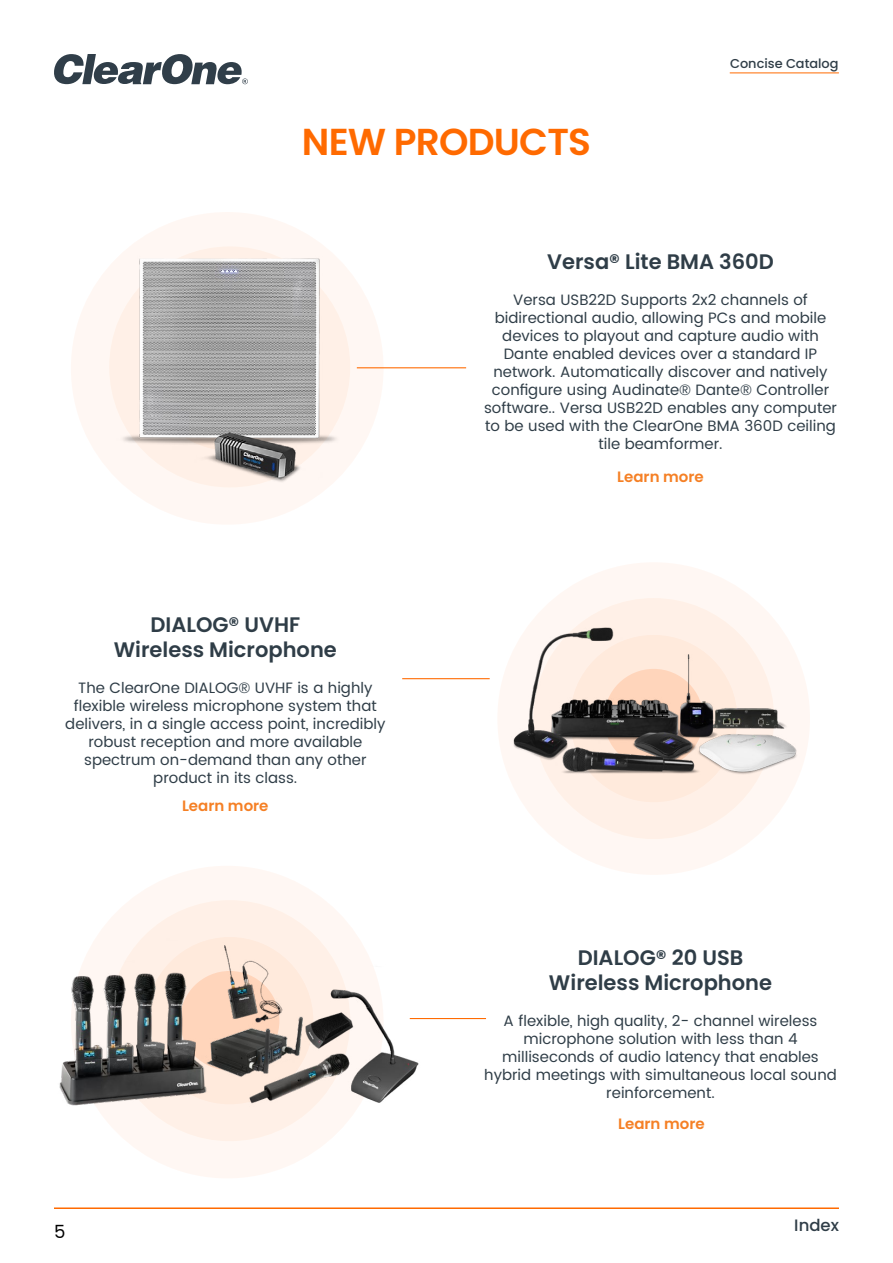
<style>
.page{position:relative;width:893px;height:1263px;background:#fff}
.page>*{position:absolute;margin:0;border:0;box-sizing:border-box;transform-origin:0 0}
.t1{font:600 37.5px "Poppins";letter-spacing:-.02em;color:#ff6a00}
.t2{font:600 21px/25.2px "Poppins";color:#2f3d47;text-align:center}
.t3{font:18px "Poppins";color:#000}
.t4{font:500 16.5px "Poppins";color:#2f3d47}
.t5{font:15px/18px "Poppins";color:#2f3d47;text-align:center}
.t6{font:600 15px "Poppins";color:#f58025}
.t7{font:500 12.9px "Poppins";color:#2f3d47}
</style>
<div class="page">
<svg style="left:54px;top:54px;width:194px;height:30px"></svg>
<hr style="left:730px;top:73px;width:109px;height:1px;background:#ff6a00">
<hr style="left:54px;top:1207px;width:785px;height:2px;background:#ff6a00">
<div style="left:71px;top:866px;width:313px;height:312px;background:#fff7f3;border-radius:50%"></div>
<div style="left:109px;top:900px;width:241px;height:241px;background:#fff0e7;border-radius:50%"></div>
<img style="left:59px;top:938px;width:385px;height:168px">
<hr style="left:410px;top:1018px;width:76px;height:1px;background:#ff6a00">
<div style="left:497px;top:562px;width:313px;height:313px;background:#fff7f3;border-radius:50%"></div>
<div style="left:533px;top:598px;width:241px;height:241px;background:#fff0e7;border-radius:50%"></div>
<hr style="left:402px;top:678px;width:88px;height:1px;background:#ff6a00">
<div style="left:71px;top:212px;width:313px;height:313px;background:#fff7f3;border-radius:50%"></div>
<img style="left:110px;top:247px;width:240px;height:240px">
<hr style="left:357px;top:367px;width:109px;height:1px;background:#ff6a00">
<img style="left:746px;top:743px;width:51px;height:31px">
<img style="left:746px;top:708px;width:43px;height:35px">
<img style="left:513px;top:620px;width:233px;height:172px">
<h1 class="t1" style="left:302px;top:121px;width:291px">NEW PRODUCTS</h1>
<p class="t7" style="left:730px;top:56px;width:110px">Concise Catalog</p>
<h2 class="t2" style="left:114px;top:612px;width:225px">DIALOG® UVHF<br>Wireless Microphone</h2>
<p class="t5" style="left:65px;top:679px;width:322px">The ClearOne DIALOG® UVHF is a highly flexible wireless microphone system that delivers, in a single access point, incredibly robust reception and more available spectrum on-demand than any other product in its class.</p>
<p class="t6" style="left:182px;top:797px;width:88px">Learn more</p>
<h2 class="t2" style="left:547px;top:249px;width:228px">Versa® Lite BMA 360D</h2>
<p class="t5" style="left:484px;top:292px;width:354px">Versa USB22D Supports 2x2 channels of bidirectional audio, allowing PCs and mobile devices to playout and capture audio with Dante enabled devices over a standard IP network. Automatically discover and natively configure using Audinate® Dante® Controller software.. Versa USB22D enables any computer to be used with the ClearOne BMA 360D ceiling tile beamformer.</p>
<p class="t6" style="left:617px;top:468px;width:88px">Learn more</p>
<h2 class="t2" style="left:549px;top:945px;width:225px">DIALOG® 20 USB<br>Wireless Microphone</h2>
<p class="t5" style="left:484px;top:1012px;width:354px">A flexible, high quality, 2- channel wireless microphone solution with less than 4 milliseconds of audio latency that enables hybrid meetings with simultaneous local sound reinforcement.</p>
<p class="t6" style="left:618px;top:1114px;width:88px">Learn more</p>
<p class="t3" style="left:54px;top:1218px;width:13px">5</p>
<p class="t4" style="left:794px;top:1216px;width:46px">Index</p>
</div>
